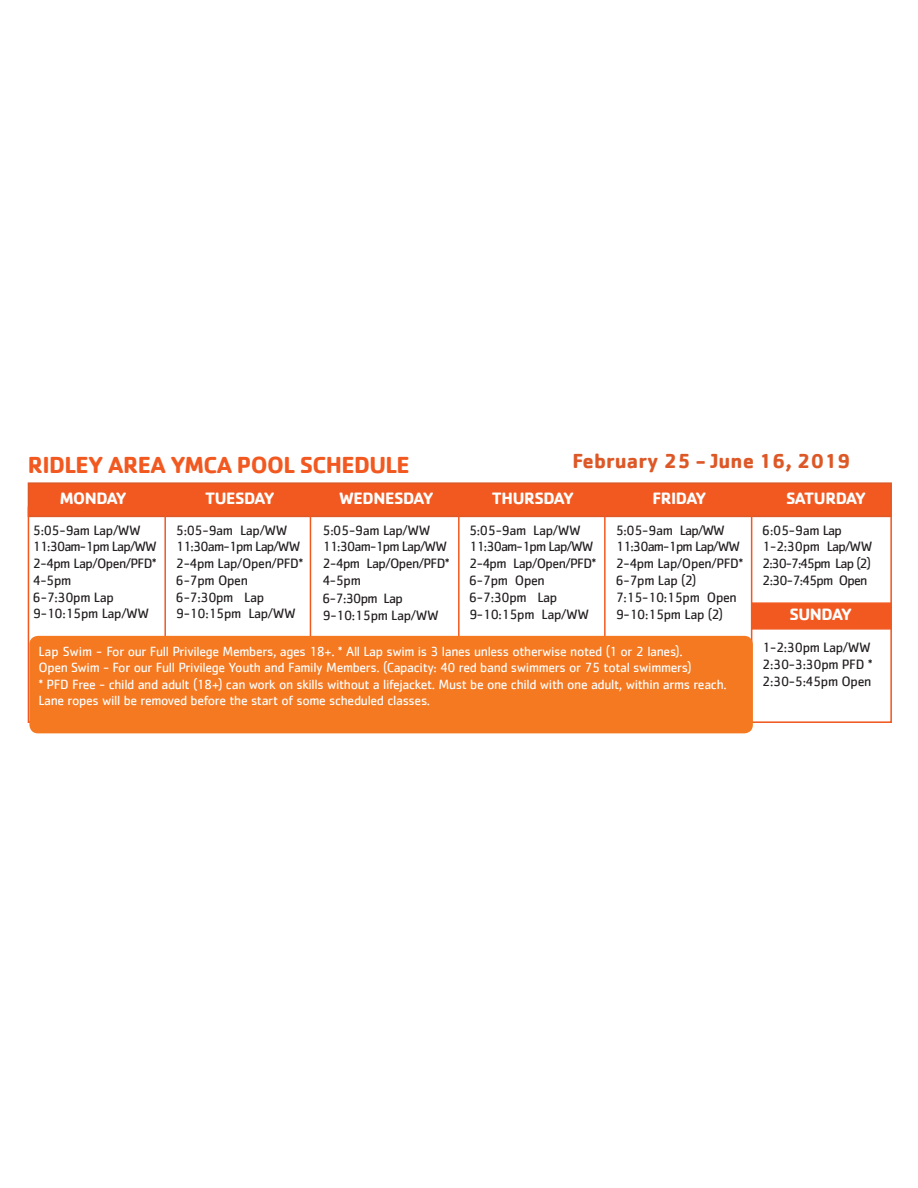
<style>
.page{position:relative;width:918px;height:1188px;background:#fff}
.page>*{position:absolute;margin:0;border:0;box-sizing:border-box;transform-origin:0 0}
.t1{font:700 24px "Cachet";letter-spacing:-.025em;color:#f15921}
.t2{font:700 21px "Cachet";color:#dd5827}
.t3{font:700 16.95px "Cachet";letter-spacing:-.025em;color:#fff}
.t4{font:13.95px "Cachet";letter-spacing:-.025em;color:#231f20}
.t5{font:13.95px "Cachet";letter-spacing:-.06em;color:#231f20}
.t6{font:13.95px "Cachet";letter-spacing:-.08em;color:#231f20}
.t7{font:13.95px "Cachet";letter-spacing:-.045em;color:#231f20}
.t8{font:13.8px "Cachet";letter-spacing:-.025em;color:#fff}
</style>
<div class="page">
<div style="left:28px;top:482px;width:864px;height:35px;background:#f15921;border:2px solid #dd5827"></div>
<div style="left:28px;top:507px;width:864px;height:216px;border:2px solid #f15921"></div>
<div style="left:752px;top:602px;width:140px;height:28px;background:#f15921;border:2px solid #f15921"></div>
<hr style="left:164px;top:499px;width:2px;height:181px;background:#f15921">
<hr style="left:310px;top:499px;width:1px;height:181px;background:#f15921">
<hr style="left:458px;top:497px;width:2px;height:183px;background:#f15921">
<hr style="left:604px;top:499px;width:2px;height:181px;background:#f15921">
<hr style="left:751px;top:500px;width:1px;height:223px;background:#f15921">
<div style="left:29px;top:636px;width:724px;height:97px;background:#f47921;border-radius:9px"></div>
<p class="t1" style="left:28px;top:449px;width:383px">RIDLEY AREA YMCA POOL SCHEDULE</p>
<p class="t2" style="left:572px;top:448px;width:280px">February 25 - June 16, 2019</p>
<p class="t3" style="left:60px;top:488px;width:69px">MONDAY</p>
<p class="t3" style="left:205px;top:488px;width:71px">TUESDAY</p>
<p class="t3" style="left:339px;top:488px;width:96px">WEDNESDAY</p>
<p class="t3" style="left:492px;top:488px;width:84px">THURSDAY</p>
<p class="t3" style="left:653px;top:488px;width:55px">FRIDAY</p>
<p class="t3" style="left:786px;top:488px;width:82px">SATURDAY</p>
<p class="t4" style="left:33px;top:522px;width:110px">5:05-9am Lap/WW</p>
<p class="t5" style="left:32px;top:539px;width:126px">11:30am-1pm Lap/WW</p>
<p class="t4" style="left:33px;top:555px;width:125px">2-4pm Lap/Open/PFD*</p>
<p class="t4" style="left:33px;top:572px;width:40px">4-5pm</p>
<p class="t4" style="left:33px;top:589px;width:82px">6-7:30pm Lap</p>
<p class="t4" style="left:33px;top:606px;width:118px">9-10:15pm Lap/WW</p>
<p class="t4" style="left:176px;top:522px;width:113px">5:05-9am Lap/WW</p>
<p class="t5" style="left:176px;top:539px;width:126px">11:30am-1pm Lap/WW</p>
<p class="t4" style="left:176px;top:555px;width:129px">2-4pm Lap/Open/PFD*</p>
<p class="t4" style="left:176px;top:572px;width:74px">6-7pm Open</p>
<p class="t4" style="left:176px;top:589px;width:90px">6-7:30pm Lap</p>
<p class="t4" style="left:176px;top:606px;width:122px">9-10:15pm Lap/WW</p>
<p class="t4" style="left:322px;top:522px;width:110px">5:05-9am Lap/WW</p>
<p class="t5" style="left:322px;top:539px;width:126px">11:30am-1pm Lap/WW</p>
<p class="t4" style="left:322px;top:555px;width:129px">2-4pm Lap/Open/PFD*</p>
<p class="t4" style="left:322px;top:572px;width:40px">4-5pm</p>
<p class="t4" style="left:322px;top:590px;width:82px">6-7:30pm Lap</p>
<p class="t4" style="left:322px;top:607px;width:118px">9-10:15pm Lap/WW</p>
<p class="t4" style="left:469px;top:522px;width:113px">5:05-9am Lap/WW</p>
<p class="t5" style="left:469px;top:539px;width:126px">11:30am-1pm Lap/WW</p>
<p class="t4" style="left:469px;top:555px;width:129px">2-4pm Lap/Open/PFD*</p>
<p class="t4" style="left:469px;top:572px;width:77px">6-7pm Open</p>
<p class="t4" style="left:469px;top:589px;width:90px">6-7:30pm Lap</p>
<p class="t4" style="left:469px;top:606px;width:122px">9-10:15pm Lap/WW</p>
<p class="t7" style="left:616px;top:522px;width:111px">5:05-9am Lap/WW</p>
<p class="t5" style="left:616px;top:539px;width:126px">11:30am-1pm Lap/WW</p>
<p class="t4" style="left:616px;top:555px;width:129px">2-4pm Lap/Open/PFD*</p>
<p class="t4" style="left:616px;top:572px;width:82px">6-7pm Lap (2)</p>
<p class="t4" style="left:616px;top:589px;width:123px">7:15-10:15pm Open</p>
<p class="t4" style="left:616px;top:606px;width:109px">9-10:15pm Lap (2)</p>
<p class="t8" style="left:38px;top:643px;width:646px">Lap Swim - For our Full Privilege Members, ages 18+. * All Lap swim is 3 lanes unless otherwise noted (1 or 2 lanes).</p>
<p class="t8" style="left:38px;top:660px;width:655px">Open Swim - For our Full Privilege Youth and Family Members. (Capacity: 40 red band swimmers or 75 total swimmers)</p>
<p class="t8" style="left:38px;top:676px;width:690px">* PFD Free - child and adult (18+) can work on skills without a lifejacket. Must be one child with one adult, within arms reach.</p>
<p class="t8" style="left:38px;top:693px;width:393px">Lane ropes will be removed before the start of some scheduled classes.</p>
<p class="t4" style="left:762px;top:522px;width:81px">6:05-9am Lap</p>
<p class="t4" style="left:762px;top:539px;width:112px">1-2:30pm Lap/WW</p>
<p class="t6" style="left:762px;top:555px;width:110px">2:30-7:45pm Lap (2)</p>
<p class="t5" style="left:762px;top:572px;width:106px">2:30-7:45pm Open</p>
<p class="t3" style="left:789px;top:604px;width:64px">SUNDAY</p>
<p class="t4" style="left:762px;top:639px;width:110px">1-2:30pm Lap/WW</p>
<p class="t4" style="left:762px;top:656px;width:112px">2:30-3:30pm PFD *</p>
<p class="t4" style="left:762px;top:673px;width:111px">2:30-5:45pm Open</p>
</div>
